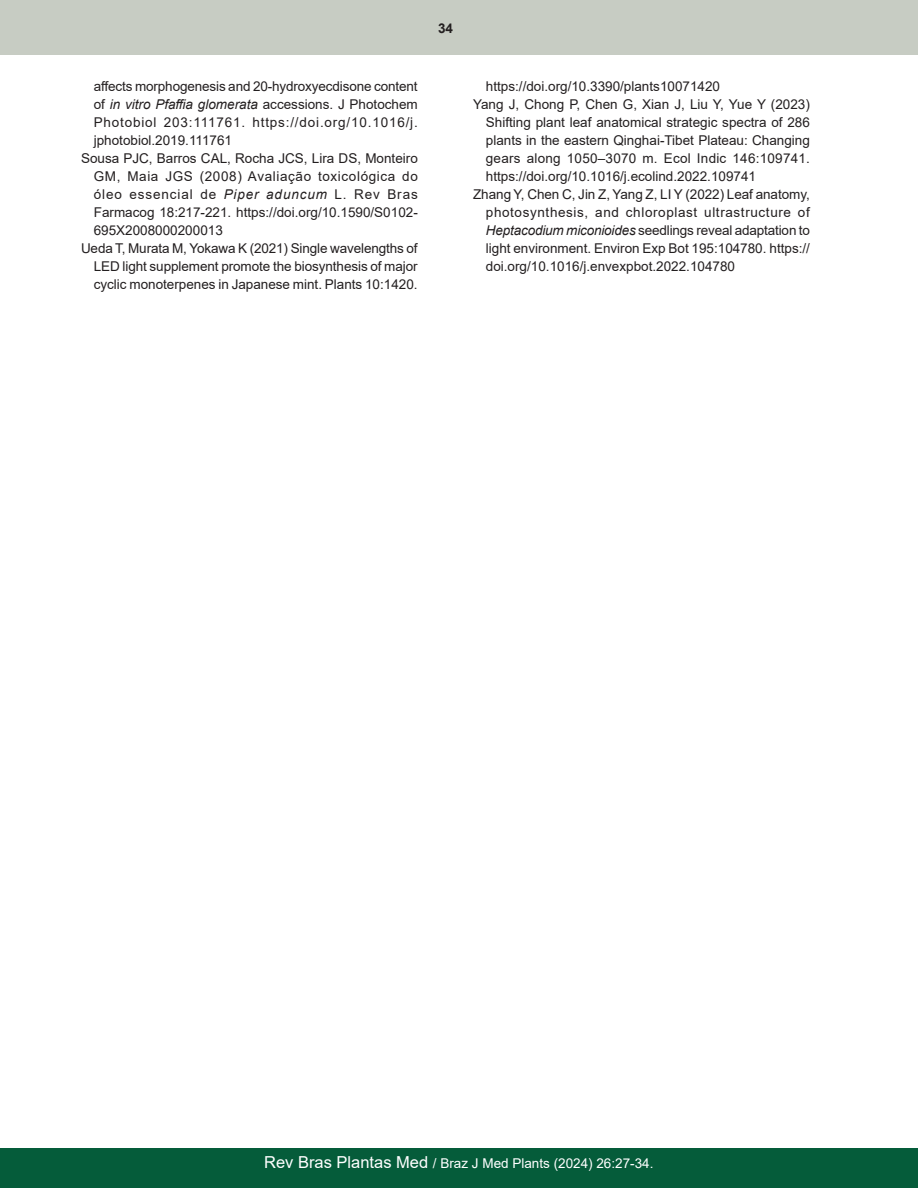
<style>
.page{position:relative;width:918px;height:1188px;background:#fff}
.page>*{position:absolute;margin:0;border:0;box-sizing:border-box;transform-origin:0 0}
.a-texto{font:13.5px/18px "Arial";color:#231f20;text-align:justify}
.t1{font:13.5px "Arial";color:#fff}
.t2{font:700 13.5px "Arial";color:#231f20}
.s1{font-style:italic}
.s2{font-size:16.5px}
</style>
<div class="page">
<div style="left:0;top:0;width:918px;height:55px;background:#c7ccc3"></div>
<div style="left:0;top:1148px;width:918px;height:40px;background:#055c3a"></div>
<p class="a-texto" style="left:94px;top:77px;width:326px">affects morphogenesis and 20-hydroxyecdisone content of <span class="s1">in vitro Pfaffia glomerata</span> accessions. J Photochem Photobiol 203:111761. https://doi.org/10.1016/j. jphotobiol.2019.111761</p>
<p class="a-texto" style="left:94px;top:149px;width:326px;text-indent:-13px">Sousa PJC, Barros CAL, Rocha JCS, Lira DS, Monteiro GM, Maia JGS (2008) Avaliação toxicológica do óleo essencial de <span class="s1">Piper aduncum</span> L. Rev Bras Farmacog 18:217-221. https://doi.org/10.1590/S0102- 695X2008000200013</p>
<p class="a-texto" style="left:94px;top:239px;width:325px;text-indent:-13px">Ueda T, Murata M, Yokawa K (2021) Single wavelengths of LED light supplement promote the biosynthesis of major cyclic monoterpenes in Japanese mint. Plants 10:1420.</p>
<p class="t2" style="left:438px;top:19px;width:17px">34</p>
<p class="a-texto" style="left:486px;top:77px;width:236px">https://doi.org/10.3390/plants10071420</p>
<p class="a-texto" style="left:486px;top:95px;width:326px;text-indent:-13px">Yang J, Chong P, Chen G, Xian J, Liu Y, Yue Y (2023)<br>Shifting plant leaf anatomical strategic spectra of 286 plants in the eastern Qinghai-Tibet Plateau: Changing gears along 1050–3070 m. Ecol Indic 146:109741. https://doi.org/10.1016/j.ecolind.2022.109741</p>
<p class="a-texto" style="left:486px;top:185px;width:326px;text-indent:-13px">Zhang Y, Chen C, Jin Z, Yang Z, LI Y (2022) Leaf anatomy, photosynthesis, and chloroplast ultrastructure of <span class="s1">Heptacodium miconioides</span> seedlings reveal adaptation to light environment. Environ Exp Bot 195:104780. https:// doi.org/10.1016/j.envexpbot.2022.104780</p>
<p class="t1" style="left:264px;top:1154px;width:391px"><span class="s2">Rev Bras Plantas Med</span> / Braz J Med Plants (2024) 26:27-34.</p>
</div>
